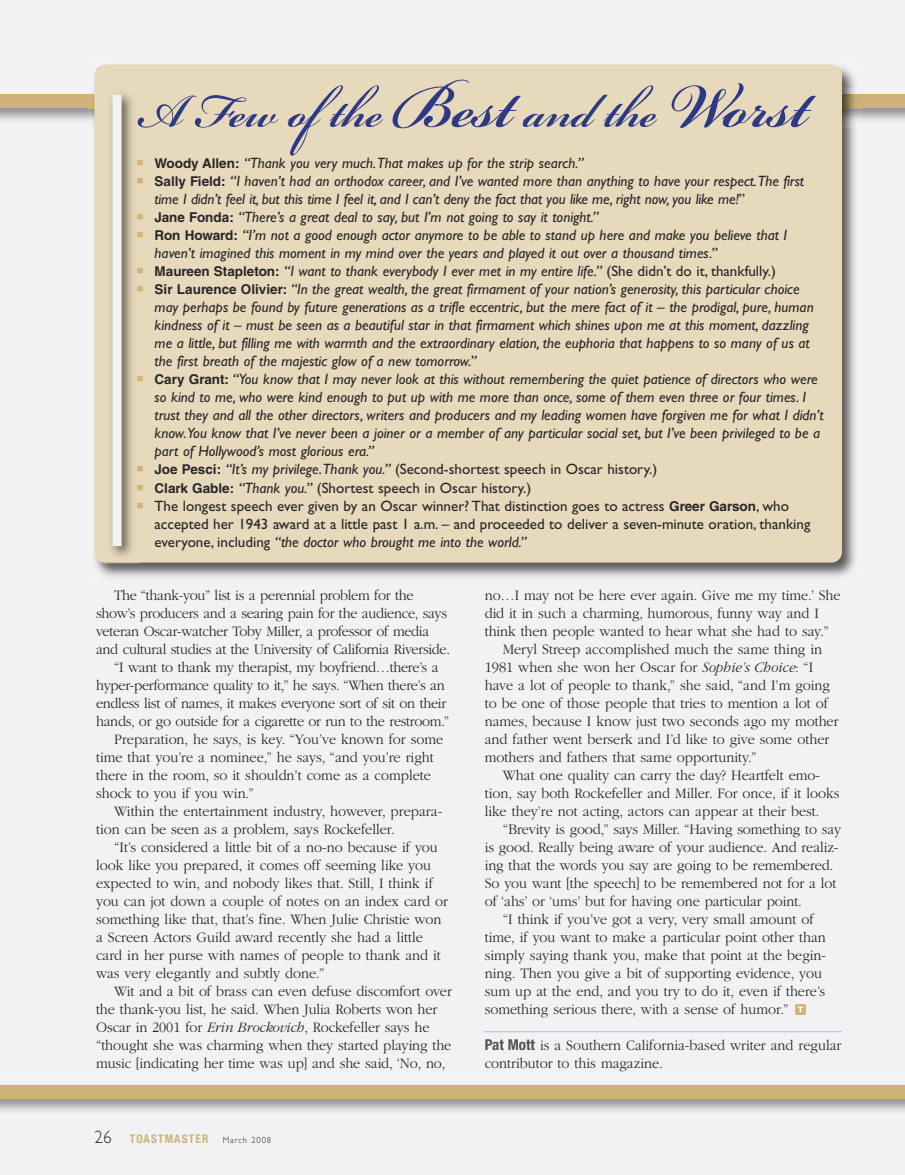
<style>
.page{position:relative;width:905px;height:1175px;background:#fff}
.page>*{position:absolute;margin:0;border:0;box-sizing:border-box;transform-origin:0 0}
.t1{font:700 72px "Bickham Script Std";color:#2e3986;scale:.9 1}
.t2{font:300 15px/18px "ITC Garamond Std";color:#272627;scale:.95 1}
.t3{font:italic 15px/18px "Gill Sans";color:#272627}
.t4{font:300 15px "ITC Garamond Std";letter-spacing:-.02em;color:#272627;scale:.95 1}
.t5{font:700 condensed 12px "Helvetica Neue";letter-spacing:.1em;color:#cfb378;scale:.95 1}
.t6{font:700 expanded 7.5px "Helvetica Neue LT Std";color:#fff}
.s1{font-size:97.5px}
.s2{font-family:"Helvetica LT Std";font-weight:700;font-style:normal;font-size:13.5px}
.s3{font-style:normal}
.s4{font-style:italic}
.s5{font-family:"Gill Sans";font-weight:300;font-stretch:normal;font-size:18px;color:#272627}
.s6{font-family:"Gill Sans";font-weight:300;font-stretch:normal;font-size:9px;color:#272627}
.s7{font-family:"Helvetica Neue LT Std";font-weight:700;font-stretch:condensed;color:#525152}
</style>
<div class="page">
<div style="left:0;top:0;width:904px;height:1174px;background:#f2f1f4"></div>
<div style="left:0;top:94px;width:904px;height:14px;background:#cfb378"></div>
<div style="left:0;top:1084px;width:904px;height:14px;background:#cfb378"></div>
<img style="left:88px;top:66px;width:773px;height:511px">
<div style="left:94px;top:64px;width:748px;height:498px;background:#e7d9bc;border-radius:10px"></div>
<img style="left:105px;top:93px;width:34px;height:471px">
<div style="left:113px;top:95px;width:9px;height:451px;background:#f2f1f4"></div>
<hr style="left:484px;top:1031px;width:357px;height:1px;background:#b4bbc7">
<div style="left:795px;top:1004px;width:11px;height:11px;background:#cfb378"></div>
<h1 class="t1" style="left:136px;top:59px;width:747px">A Few ofthe <span class="s1">Best</span> and the <span class="s1">Worst</span></h1>
<p class="t3" style="left:154px;top:156px;width:670px"><span class="s2">Woody Allen:</span> “Thank you very much.That makes up for the strip search.”<br><span class="s2">Sally Field:</span> “I haven’t had an orthodox career, and I’ve wanted more than anything to have your respect.The first time I didn’t feel it, but this time I feel it, and I can’t deny the fact that you like me, right now, you like me!<span class="s3">”<br></span><span class="s2">Jane Fonda:</span> “There’s a great deal to say, but I’m not going to say it tonight.”<br><span class="s2">Ron Howard:</span> “I’m not a good enough actor anymore to be able to stand up here and make you believe that I haven’t imagined this moment in my mind over the years and played it out over a thousand times.”<br><span class="s2">Maureen Stapleton:</span> “I want to thank everybody I ever met in my entire life.” <span class="s3">(She didn’t do it, thankfully.)<br></span><span class="s2">Sir Laurence Olivier:</span> “In the great wealth, the great firmament of your nation’s generosity, this particular choice may perhaps be found by future generations as a trifle eccentric, but the mere fact of it – the prodigal, pure, human kindness of it – must be seen as a beautiful star in that firmament which shines upon me at this moment, dazzling me a little, but filling me with warmth and the extraordinary elation, the euphoria that happens to so many of us at the first breath of the majestic glow of a new tomorrow.”<br><span class="s2">Cary Grant:</span> “You know that I may never look at this without remembering the quiet patience of directors who were so kind to me, who were kind enough to put up with me more than once, some of them even three or four times. I trust they and all the other directors, writers and producers and my leading women have forgiven me for what I didn’t know.You know that I’ve never been a joiner or a member of any particular social set, but I’ve been privileged to be a part of Hollywood’s most glorious era.”<br><span class="s2">Joe Pesci:</span> “It’s my privilege.Thank you.” <span class="s3">(Second-shortest speech in Oscar history.)<br></span><span class="s2">Clark Gable:</span> “Thank you.” <span class="s3">(Shortest speech in Oscar history.)<br>The longest speech ever given by an Oscar winner? That distinction goes to actress</span> <span class="s2">Greer Garson</span><span class="s3">, who accepted her 1943 award at a little past 1 a.m. – and proceeded to deliver a seven-minute oration, thanking everyone, including</span> “the doctor who brought me into the world.”</p>
<p class="t4" style="left:114px;top:589px;width:317px">The “thank-you” list is a perennial problem for the</p>
<p class="t4" style="left:96px;top:607px;width:371px">show’s producers and a searing pain for the audience, says</p>
<p class="t4" style="left:96px;top:625px;width:352px">veteran Oscar-watcher Toby Miller, a professor of media</p>
<p class="t4" style="left:96px;top:643px;width:374px">and cultural studies at the University of California Riverside.</p>
<p class="t4" style="left:114px;top:661px;width:343px">“I want to thank my therapist, my boyfriend…there’s a</p>
<p class="t4" style="left:96px;top:679px;width:368px">hyper-performance quality to it,” he says. “When there’s an</p>
<p class="t4" style="left:96px;top:697px;width:370px">endless list of names, it makes everyone sort of sit on their</p>
<p class="t4" style="left:96px;top:715px;width:373px">hands, or go outside for a cigarette or run to the restroom.”</p>
<p class="t2" style="left:114px;top:731px;width:348px">Preparation, he says, is key. “You’ve known for some</p>
<p class="t2" style="left:96px;top:749px;width:357px">time that you’re a nominee,” he says, “and you’re right</p>
<p class="t2" style="left:96px;top:767px;width:354px">there in the room, so it shouldn’t come as a complete</p>
<p class="t2" style="left:96px;top:785px;width:168px">shock to you if you win.”</p>
<p class="t2" style="left:114px;top:803px;width:347px">Within the entertainment industry, however, prepara-</p>
<p class="t2" style="left:96px;top:821px;width:316px">tion can be seen as a problem, says Rockefeller.</p>
<p class="t2" style="left:114px;top:839px;width:342px">“It’s considered a little bit of a no-no because if you</p>
<p class="t2" style="left:96px;top:857px;width:354px">look like you prepared, it comes off seeming like you</p>
<p class="t2" style="left:96px;top:875px;width:356px">expected to win, and nobody likes that. Still, I think if</p>
<p class="t2" style="left:96px;top:893px;width:372px">you can jot down a couple of notes on an index card or</p>
<p class="t2" style="left:96px;top:911px;width:365px">something like that, that’s fine. When Julie Christie won</p>
<p class="t2" style="left:96px;top:929px;width:345px">a Screen Actors Guild award recently she had a little</p>
<p class="t2" style="left:96px;top:947px;width:364px">card in her purse with names of people to thank and it</p>
<p class="t2" style="left:96px;top:965px;width:242px">was very elegantly and subtly done.”</p>
<p class="t2" style="left:114px;top:983px;width:357px">Wit and a bit of brass can even defuse discomfort over</p>
<p class="t2" style="left:96px;top:1001px;width:361px">the thank-you list, he said. When Julia Roberts won her</p>
<p class="t2" style="left:96px;top:1019px;width:352px">Oscar in 2001 for <span class="s4">Erin Brockovich</span>, Rockefeller says he</p>
<p class="t2" style="left:96px;top:1037px;width:375px">“thought she was charming when they started playing the</p>
<p class="t2" style="left:96px;top:1055px;width:369px">music [indicating her time was up] and she said, ‘No, no,</p>
<p class="t5" style="left:94px;top:1134px;width:187px"><span class="s5">26</span> TOASTMASTER <span class="s6">March 2008</span></p>
<p class="t2" style="left:484px;top:587px;width:376px">no…I may not be here ever again. Give me my time.’ She</p>
<p class="t2" style="left:484px;top:605px;width:353px">did it in such a charming, humorous, funny way and I</p>
<p class="t2" style="left:484px;top:623px;width:363px">think then people wanted to hear what she had to say.”</p>
<p class="t2" style="left:502px;top:641px;width:337px">Meryl Streep accomplished much the same thing in</p>
<p class="t2" style="left:484px;top:659px;width:347px">1981 when she won her Oscar for <span class="s4">Sophie’s Choice</span>: “I</p>
<p class="t2" style="left:484px;top:677px;width:365px">have a lot of people to thank,” she said, “and I’m going</p>
<p class="t2" style="left:484px;top:695px;width:363px">to be one of those people that tries to mention a lot of</p>
<p class="t2" style="left:484px;top:713px;width:374px">names, because I know just two seconds ago my mother</p>
<p class="t2" style="left:484px;top:731px;width:364px">and father went berserk and I’d like to give some other</p>
<p class="t2" style="left:484px;top:749px;width:287px">mothers and fathers that same opportunity.”</p>
<p class="t2" style="left:502px;top:767px;width:335px">What one quality can carry the day? Heartfelt emo-</p>
<p class="t2" style="left:484px;top:785px;width:375px">tion, say both Rockefeller and Miller. For once, if it looks</p>
<p class="t2" style="left:484px;top:803px;width:354px">like they’re not acting, actors can appear at their best.</p>
<p class="t2" style="left:502px;top:821px;width:358px">“Brevity is good,” says Miller. “Having something to say</p>
<p class="t2" style="left:484px;top:839px;width:374px">is good. Really being aware of your audience. And realiz-</p>
<p class="t2" style="left:484px;top:857px;width:368px">ing that the words you say are going to be remembered.</p>
<p class="t2" style="left:484px;top:875px;width:371px">So you want [the speech] to be remembered not for a lot</p>
<p class="t2" style="left:484px;top:893px;width:335px">of ‘ahs’ or ‘ums’ but for having one particular point.</p>
<p class="t2" style="left:502px;top:911px;width:329px">“I think if you’ve got a very, very small amount of</p>
<p class="t2" style="left:484px;top:929px;width:360px">time, if you want to make a particular point other than</p>
<p class="t2" style="left:484px;top:947px;width:361px">simply saying thank you, make that point at the begin-</p>
<p class="t2" style="left:484px;top:965px;width:356px">ning. Then you give a bit of supporting evidence, you</p>
<p class="t2" style="left:484px;top:983px;width:360px">sum up at the end, and you try to do it, even if there’s</p>
<p class="t2" style="left:484px;top:1001px;width:321px">something serious there, with a sense of humor.”</p>
<p class="t2" style="left:484px;top:1037px;width:377px"><span class="s7">Pat Mott</span> is a Southern California-based writer and regular contributor to this magazine.</p>
<p class="t6" style="left:797px;top:1006px;width:7px">T</p>
</div>
